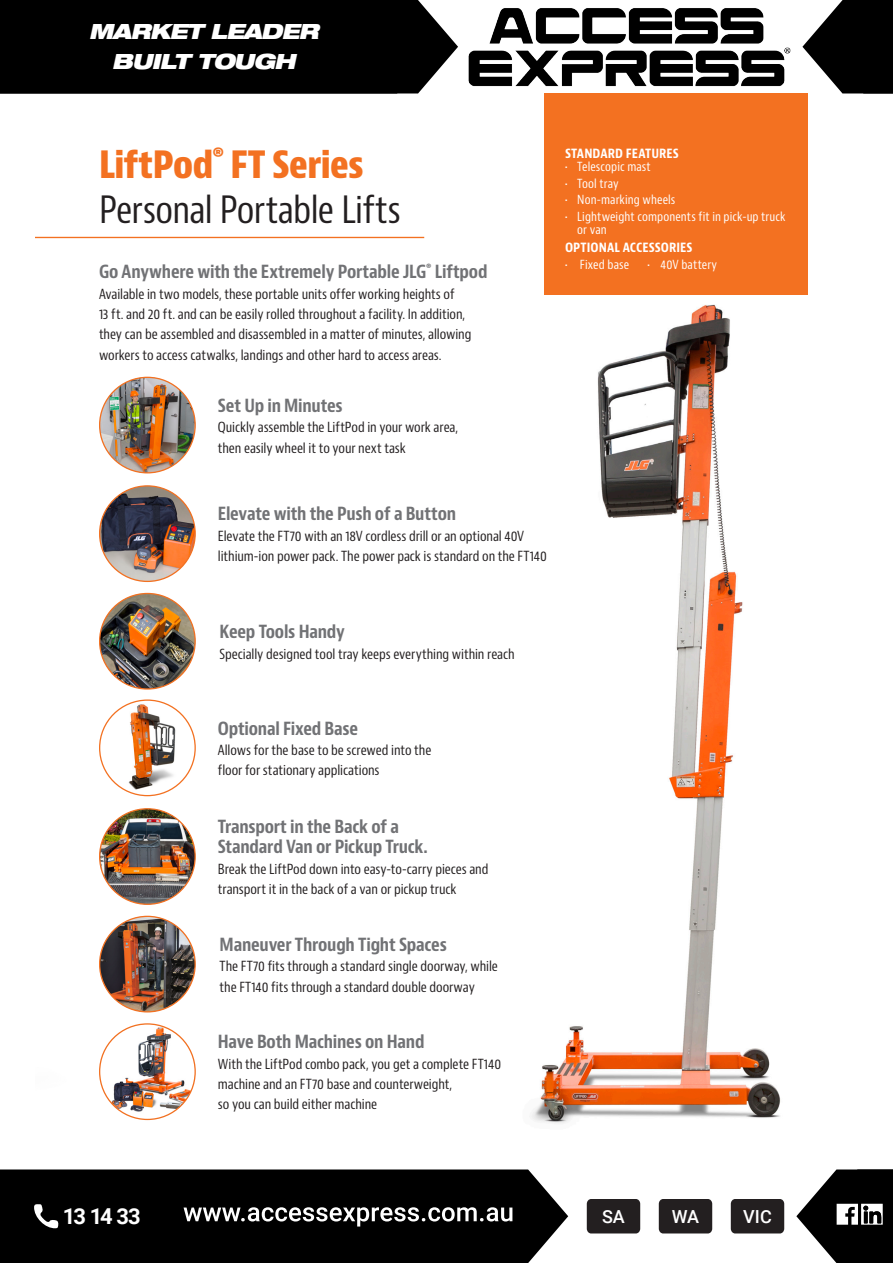
<style>
.page{position:relative;width:893px;height:1263px;background:#fff}
.page>*{position:absolute;margin:0;border:0;box-sizing:border-box;transform-origin:0 0}
.t1{font:condensed 36.75px/45.5px "Bernino Sans";letter-spacing:-.02em;color:#231f20}
.t2{font:700 21.9px "Roboto";color:#fff}
.t3{font:italic 900 expanded 21px/30px "Helvetica Neue LT Std";letter-spacing:-.04em;color:#fff;text-align:center}
.t4{font:500 18px "Roboto";color:#fff}
.t5{font:700 condensed 17.7px/20.4px "Bernino Sans";letter-spacing:-.015em;color:#717275}
.t6{font:condensed 13.65px/20.4px "Bernino Sans";letter-spacing:-.005em;color:#231f20}
.t7{font:700 condensed 13.65px "Bernino Sans";color:#fff}
.t8{font:condensed 12.3px/13.6px "Bernino Sans";letter-spacing:.01em;color:#fff}
.s1{font-weight:800;color:#f37121}
</style>
<div class="page">
<div style="left:0;top:0;width:458px;height:93px;background:#000"></div>
<svg style="left:802px;top:0;width:91px;height:93px"></svg>
<img style="left:468px;top:8px;width:323px;height:88px">
<div style="left:0;top:1169px;width:568px;height:94px;background:#000"></div>
<svg style="left:796px;top:1169px;width:97px;height:94px"></svg>
<svg style="left:184px;top:1207px;width:328px;height:19px"></svg>
<div style="left:731px;top:1199px;width:53px;height:34px;background:#231f20;border-radius:5px"></div>
<div style="left:659px;top:1199px;width:53px;height:34px;background:#231f20;border-radius:5px"></div>
<div style="left:587px;top:1199px;width:53px;height:34px;background:#231f20;border-radius:5px"></div>
<svg style="left:34px;top:1204px;width:25px;height:25px"></svg>
<img style="left:531px;top:288px;width:250px;height:836px">
<hr style="left:36px;top:237px;width:388px;height:1px;background:#f37121">
<div style="left:545px;top:93px;width:263px;height:202px;background:#f37121"></div>
<img style="left:100px;top:486px;width:95px;height:95px;border-radius:48px">
<img style="left:100px;top:593px;width:95px;height:96px;border-radius:48px">
<img style="left:100px;top:916px;width:95px;height:96px;border-radius:48px">
<img style="left:100px;top:809px;width:95px;height:95px;border-radius:48px">
<img style="left:100px;top:1024px;width:95px;height:95px;border-radius:48px">
<img style="left:111px;top:700px;width:71px;height:96px">
<img style="left:100px;top:377px;width:95px;height:96px;border-radius:48px">
<h3 class="t3" style="left:89px;top:16px;width:231px">MARKET LEADER<br>BUILT TOUGH</h3>
<p class="t1" style="left:99px;top:142px;width:303px"><span class="s1">LiftPod</span><sup>®</sup> <span class="s1">FT Series<br></span>Personal Portable Lifts</p>
<p class="t5" style="left:99px;top:262px;width:390px">Go Anywhere with the Extremely Portable JLG<sup>®</sup> Liftpod</p>
<p class="t6" style="left:99px;top:284px;width:374px">Available in two models, these portable units offer working heights of<br>13 ft. and 20 ft. and can be easily rolled throughout a facility. In addition, they can be assembled and disassembled in a matter of minutes, allowing workers to access catwalks, landings and other hard to access areas.</p>
<p class="t5" style="left:218px;top:396px;width:126px">Set Up in Minutes</p>
<p class="t6" style="left:218px;top:417px;width:242px">Quickly assemble the LiftPod in your work area, then easily wheel it to your next task</p>
<p class="t7" style="left:565px;top:144px;width:115px">STANDARD FEATURES</p>
<p class="t8" style="left:565px;top:160px;width:87px">• Telescopic mast</p>
<p class="t8" style="left:565px;top:177px;width:55px">• Tool tray</p>
<p class="t8" style="left:565px;top:193px;width:112px">• Non-marking wheels</p>
<p class="t8" style="left:577px;top:210px;width:210px;text-indent:-12px">• Lightweight components fit in pick-up truck or van</p>
<p class="t7" style="left:565px;top:239px;width:129px">OPTIONAL ACCESSORIES</p>
<p class="t8" style="left:565px;top:258px;width:66px">• Fixed base</p>
<p class="t8" style="left:647px;top:258px;width:71px">• 40V battery</p>
<p class="t5" style="left:218px;top:504px;width:240px">Elevate with the Push of a Button</p>
<p class="t6" style="left:218px;top:526px;width:330px">Elevate the FT70 with an 18V cordless drill or an optional 40V lithium-ion power pack. The power pack is standard on the FT140</p>
<p class="t5" style="left:220px;top:622px;width:127px">Keep Tools Handy</p>
<p class="t6" style="left:220px;top:644px;width:297px">Specially designed tool tray keeps everything within reach</p>
<p class="t5" style="left:218px;top:718px;width:142px">Optional Fixed Base</p>
<p class="t6" style="left:218px;top:740px;width:215px">Allows for the base to be screwed into the floor for stationary applications</p>
<p class="t5" style="left:218px;top:817px;width:211px">Transport in the Back of a<br>Standard Van or Pickup Truck.</p>
<p class="t6" style="left:218px;top:859px;width:272px">Break the LiftPod down into easy-to-carry pieces and transport it in the back of a van or pickup truck</p>
<p class="t5" style="left:220px;top:935px;width:229px">Maneuver Through Tight Spaces</p>
<p class="t6" style="left:220px;top:956px;width:280px">The FT70 fits through a standard single doorway, while the FT140 fits through a standard double doorway</p>
<p class="t5" style="left:218px;top:1032px;width:208px">Have Both Machines on Hand</p>
<p class="t6" style="left:218px;top:1054px;width:285px">With the LiftPod combo pack, you get a complete FT140 machine and an FT70 base and counterweight,<br>so you can build either machine</p>
<h2 class="t2" style="left:63px;top:1200px;width:79px">13 14 33</h2>
<h3 class="t4" style="left:602px;top:1204px;width:24px">SA</h3>
<h3 class="t4" style="left:672px;top:1204px;width:29px">WA</h3>
<h3 class="t4" style="left:743px;top:1204px;width:30px">VIC</h3>
</div>
